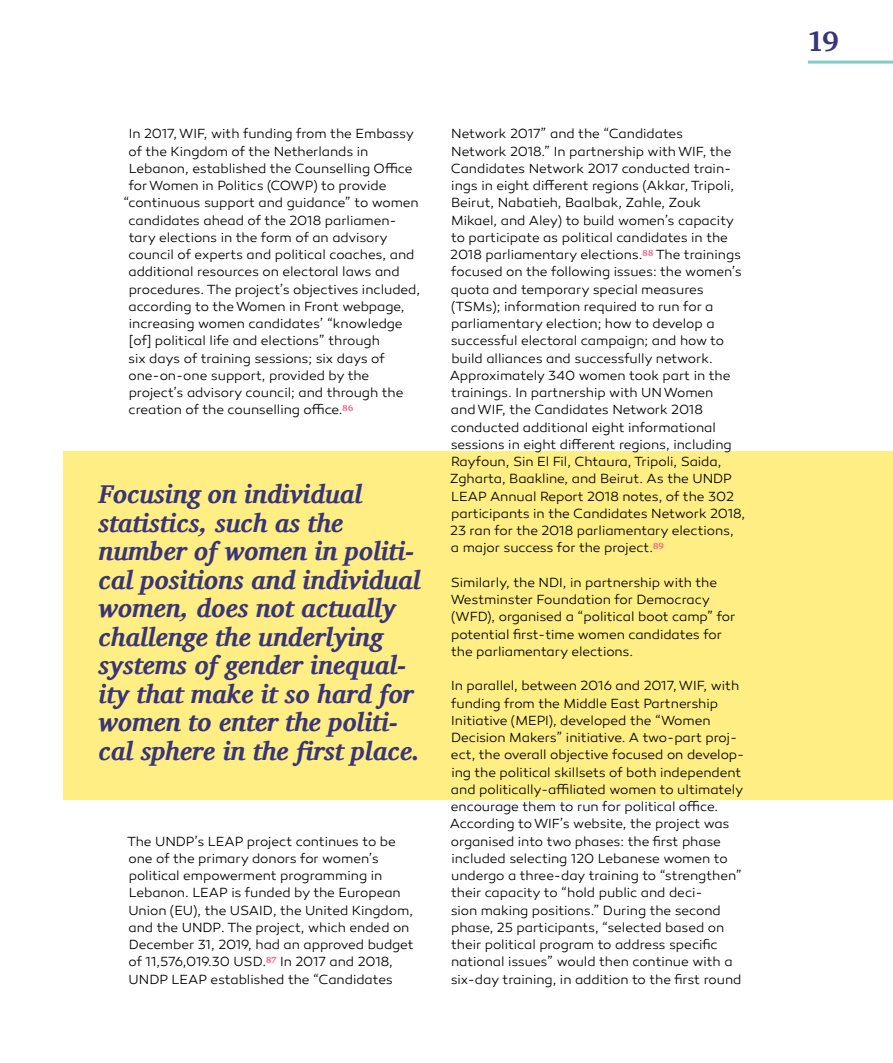
<style>
.page{position:relative;width:893px;height:1063px;background:#fff}
.page>*{position:absolute;margin:0;border:0;box-sizing:border-box;transform-origin:0 0}
.t1{font:700 28.5px "Charis SIL";color:#39357a}
.t2{font:italic 700 26.25px/28.5px "Charis SIL";letter-spacing:-.01em;color:#39357a}
.t3{font:300 13.5px/17.2px "Canaro";letter-spacing:-.005em;color:#000}
</style>
<div class="page">
<hr style="left:808px;top:61px;width:85px;height:3px;background:#81cec6">
<div style="left:64px;top:451px;width:829px;height:348px;background:#ffee83"></div>
<p class="t3" style="left:129px;top:125px;width:287px">In 2017, WIF, with funding from the Embassy</p>
<p class="t3" style="left:129px;top:143px;width:241px">of the Kingdom of the Netherlands in</p>
<p class="t3" style="left:129px;top:160px;width:285px">Lebanon, established the Counselling Office</p>
<p class="t3" style="left:129px;top:177px;width:259px">for Women in Politics (COWP) to provide</p>
<p class="t3" style="left:123px;top:194px;width:297px">“continuous support and guidance” to women</p>
<p class="t3" style="left:129px;top:212px;width:270px">candidates ahead of the 2018 parliamen-</p>
<p class="t3" style="left:129px;top:229px;width:261px">tary elections in the form of an advisory</p>
<p class="t3" style="left:129px;top:246px;width:287px">council of experts and political coaches, and</p>
<p class="t3" style="left:129px;top:263px;width:273px">additional resources on electoral laws and</p>
<p class="t3" style="left:129px;top:281px;width:293px">procedures. The project’s objectives included,</p>
<p class="t3" style="left:129px;top:298px;width:277px">according to the Women in Front webpage,</p>
<p class="t3" style="left:129px;top:315px;width:275px">increasing women candidates’ “knowledge</p>
<p class="t3" style="left:129px;top:332px;width:252px">[of] political life and elections” through</p>
<p class="t3" style="left:128px;top:350px;width:258px">six days of training sessions; six days of</p>
<p class="t3" style="left:129px;top:367px;width:242px">one-on-one support, provided by the</p>
<p class="t3" style="left:129px;top:384px;width:276px">project’s advisory council; and through the</p>
<p class="t3" style="left:129px;top:401px;width:226px">creation of the counselling office.<sup>86</sup></p>
<p class="t2" style="left:99px;top:480px;width:324px">Focusing on individual statistics, such as the number of women in politi&shy;cal positions and individual women, does not actually challenge the underlying systems of gender inequal&shy;ity that make it so hard for women to enter the politi&shy;cal sphere in the first place.</p>
<p class="t3" style="left:127px;top:833px;width:288px">The UNDP’s LEAP project continues to be one of the primary donors for women’s political empowerment programming in Lebanon. LEAP is funded by the European Union (EU), the USAID, the United Kingdom, and the UNDP. The project, which ended on December 31, 2019, had an approved budget of 11,576,019.30 USD.<sup>87</sup> In 2017 and 2018, UNDP LEAP established the “Candidates</p>
<p class="t3" style="left:450px;top:125px;width:297px">Network 2017” and the “Candidates<br>Network 2018.” In partnership with WIF, the Candidates Network 2017 conducted train&shy;ings in eight different regions (Akkar, Tripoli, Beirut, Nabatieh, Baalbak, Zahle, Zouk Mikael, and Aley) to build women’s capacity to participate as political candidates in the 2018 parliamentary elections.<sup>88</sup> The trainings focused on the following issues: the women’s quota and temporary special measures (TSMs); information required to run for a parliamentary election; how to develop a successful electoral campaign; and how to build alliances and successfully network.<br>Approximately 340 women took part in the trainings. In partnership with UN Women<br>and WIF, the Candidates Network 2018 conducted additional eight informational sessions in eight different regions, including Rayfoun, Sin El Fil, Chtaura, Tripoli, Saida, Zgharta, Baakline, and Beirut. As the UNDP LEAP Annual Report 2018 notes, of the 302 participants in the Candidates Network 2018, 23 ran for the 2018 parliamentary elections,<br>a major success for the project.<sup>89</sup></p>
<p class="t3" style="left:451px;top:574px;width:286px">Similarly, the NDI, in partnership with the Westminster Foundation for Democracy (WFD), organised a “political boot camp” for potential first-time women candidates for the parliamentary elections.</p>
<p class="t3" style="left:450px;top:677px;width:296px">In parallel, between 2016 and 2017, WIF, with funding from the Middle East Partnership Initiative (MEPI), developed the “Women Decision Makers” initiative. A two-part proj&shy;ect, the overall objective focused on develop&shy;ing the political skillsets of both independent and politically-affiliated women to ultimately encourage them to run for political office.<br>According to WIF’s website, the project was organised into two phases: the first phase included selecting 120 Lebanese women to undergo a three-day training to “strengthen” their capacity to “hold public and deci-<br>sion making positions.” During the second phase, 25 participants, “selected based on their political program to address specific national issues” would then continue with a six-day training, in addition to the first round</p>
<h1 class="t1" style="left:808px;top:25px;width:33px">19</h1>
</div>
